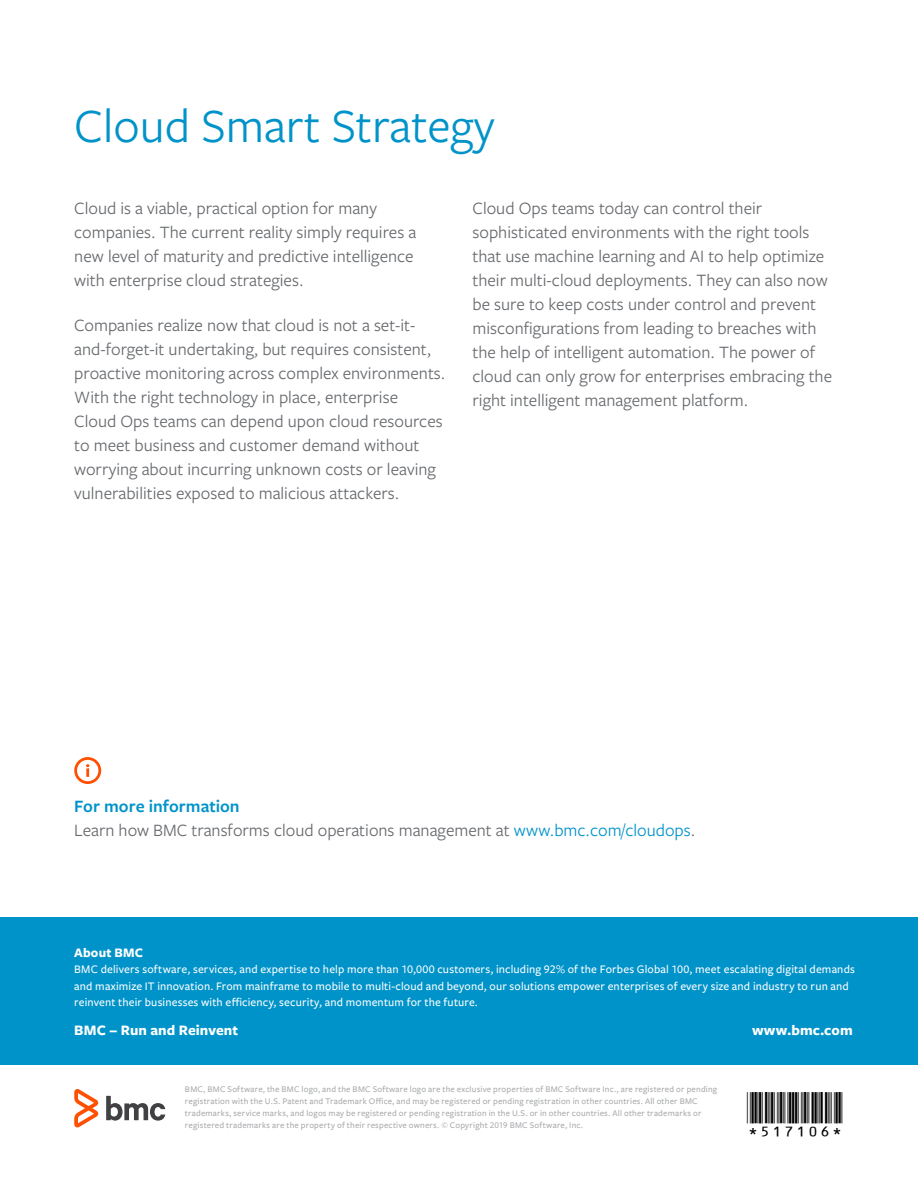
<style>
.page{position:relative;width:918px;height:1188px;background:#fff}
.page>*{position:absolute;margin:0;border:0;box-sizing:border-box;transform-origin:0 0}
.t1{font:49.5px "Freight Sans Pro";color:#0093c9}
.t2{font:31.2px "BC39 HI Tall HR";color:#000}
.t3{font:18px/24px "Freight Sans Pro";color:#66696d}
.t4{font:700 15px "Freight Sans Pro";letter-spacing:.005em;color:#fff}
.t5{font:700 13.5px "Freight Sans Pro";letter-spacing:.015em;color:#fff}
.t6{font:500 12px/16.5px "Freight Sans Pro";letter-spacing:.015em;color:#fff}
.t7{font:500 9px/12px "Freight Sans Pro";letter-spacing:.02em;color:#a7a9ac}
.s1{font-weight:600;color:#0093c9}
.s2{color:#0093c9}
</style>
<div class="page">
<div style="left:0;top:917px;width:918px;height:148px;background:#0093c9"></div>
<svg style="left:106px;top:1096px;width:59px;height:25px"></svg>
<svg style="left:74px;top:1089px;width:24px;height:38px"></svg>
<svg style="left:74px;top:757px;width:27px;height:27px"></svg>
<h1 class="t1" style="left:74px;top:93px;width:422px">Cloud Smart Strategy</h1>
<p class="t3" style="left:74px;top:196px;width:344px">Cloud is a viable, practical option for many companies. The current reality simply requires a new level of maturity and predictive intelligence with enterprise cloud strategies.</p>
<p class="t3" style="left:74px;top:313px;width:373px">Companies realize now that cloud is not a set-it&shy;and-forget-it undertaking, but requires consistent, proactive monitoring across complex environments.<br>With the right technology in place, enterprise<br>Cloud Ops teams can depend upon cloud resources to meet business and customer demand without worrying about incurring unknown costs or leaving vulnerabilities exposed to malicious attackers.</p>
<p class="t3" style="left:472px;top:196px;width:361px">Cloud Ops teams today can control their sophisticated environments with the right tools that use machine learning and AI to help optimize their multi-cloud deployments. They can also now be sure to keep costs under control and prevent misconfigurations from leading to breaches with the help of intelligent automation. The power of cloud can only grow for enterprises embracing the right intelligent management platform.</p>
<p class="t3" style="left:74px;top:793px;width:623px"><span class="s1">For more information<br></span>Learn how BMC transforms cloud operations management at <span class="s2">www.bmc.com/cloudops</span>.</p>
<p class="t5" style="left:74px;top:943px;width:71px">About BMC</p>
<p class="t6" style="left:74px;top:960px;width:782px">BMC delivers software, services, and expertise to help more than 10,000 customers, including 92% of the Forbes Global 100, meet escalating digital demands and maximize IT innovation. From mainframe to mobile to multi-cloud and beyond, our solutions empower enterprises of every size and industry to run and reinvent their businesses with efficiency, security, and momentum for the future.</p>
<p class="t4" style="left:74px;top:1020px;width:165px">BMC – Run and Reinvent</p>
<p class="t4" style="left:752px;top:1020px;width:102px">www.bmc.com</p>
<p class="t7" style="left:185px;top:1083px;width:534px">BMC, BMC Software, the BMC logo, and the BMC Software logo are the exclusive properties of BMC Software Inc., are registered or pending registration with the U.S. Patent and Trademark Office, and may be registered or pending registration in other countries. All other BMC trademarks, service marks, and logos may be registered or pending registration in the U.S. or in other countries. All other trademarks or registered trademarks are the property of their respective owners. © Copyright 2019 BMC Software, Inc.</p>
<h2 class="t2" style="left:747px;top:1084px;width:98px">*517106*</h2>
</div>
